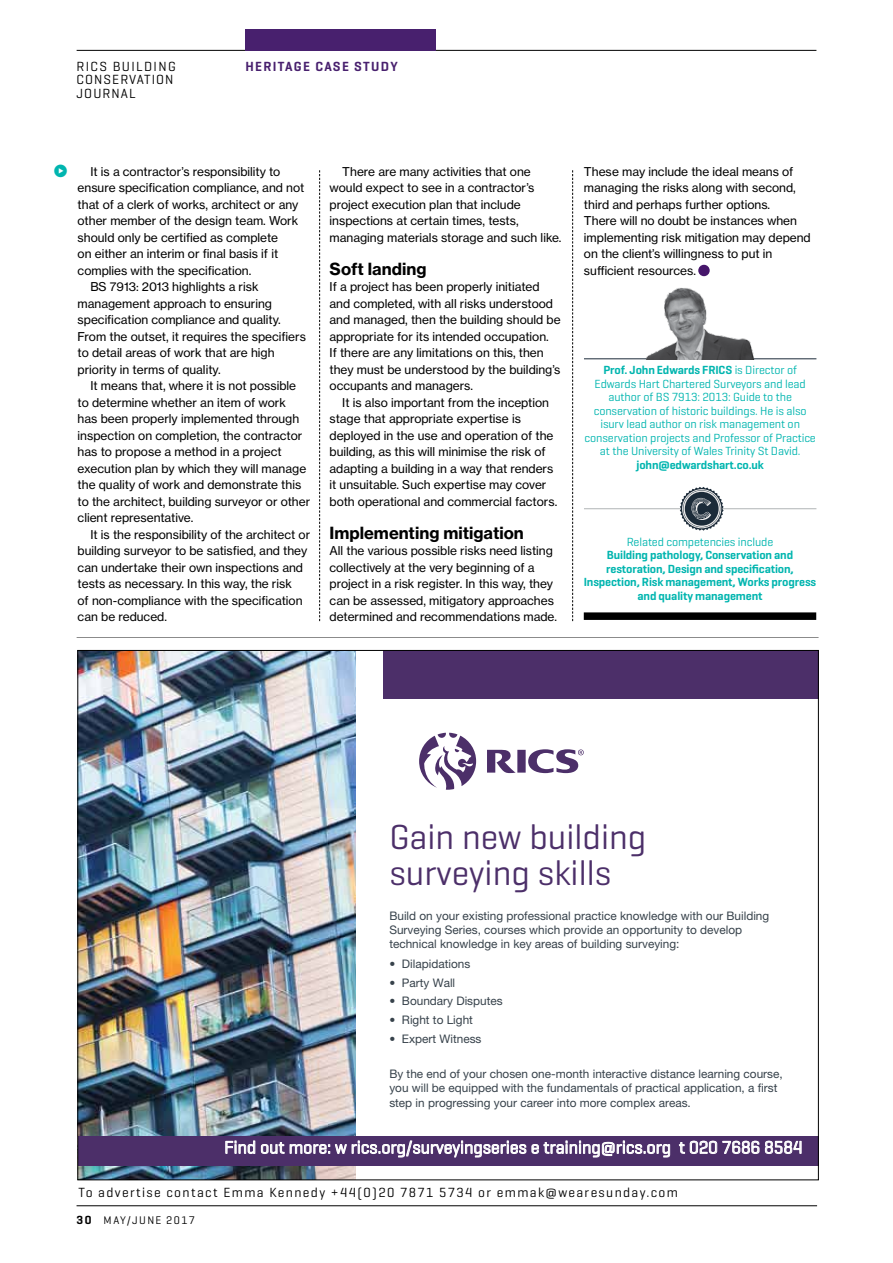
<style>
.page{position:relative;width:893px;height:1263px;background:#fff}
.page>*{position:absolute;margin:0;border:0;box-sizing:border-box;transform-origin:0 0}
.t1{font:35.4px/35.4px "Geogrotesque";color:#4c2f69}
.t2{font:18px "Acta Symbols Arrows";color:#00b5af}
.t3{font:17.7px "Geogrotesque";color:#fff}
.t4{font:16.5px "N Haas Grotesk TX Std 75 Bd";color:#000}
.t5{font:13.5px/13.5px "Geogrotesque";letter-spacing:.1em;color:#000}
.t6{font:600 13.5px "Geogrotesque";color:#48206e}
.t7{font:13.5px "Geogrotesque";letter-spacing:.08em;color:#000}
.t8{font:12px/16.5px "N Haas Grotesk TX Std 55 Rg";color:#000}
.t9{font:12px/13.5px "Geogrotesque";letter-spacing:-.01em;color:#00b5af;text-align:center}
.t10{font:600 12px/13.5px "Geogrotesque";letter-spacing:-.01em;color:#00b5af;text-align:center}
.t11{font:11.85px/14.1px "Helvetica Neue LT Std";color:#37424b}
.t12{font:11.25px "Geogrotesque";letter-spacing:.12em;color:#000}
.s1{font-weight:600}
.s2{font-family:"Helvetica Neue";font-weight:300}
.s3{font-weight:600;font-size:12px}
</style>
<div class="page">
<hr style="left:77px;top:50px;width:739px;height:1px;background:#000">
<div style="left:245px;top:29px;width:190px;height:21px;background:#48206e"></div>
<hr style="left:77px;top:1205px;width:740px;height:1px;background:#000">
<hr style="left:77px;top:637px;width:742px;height:1px;background:#000">
<hr style="left:584px;top:359px;width:232px;height:1px;background:#1c2b39">
<svg style="left:572px;top:170px;width:1px;height:451px"></svg>
<svg style="left:419px;top:733px;width:165px;height:57px"></svg>
<div style="left:383px;top:650px;width:435px;height:49px;background:#4c2f69"></div>
<img style="left:80px;top:652px;width:276px;height:526px">
<div style="left:78px;top:1136px;width:740px;height:29px;background:#4c2f69"></div>
<svg style="left:225px;top:1140px;width:30px;height:14px"></svg>
<svg style="left:261px;top:1135px;width:409px;height:23px"></svg>
<svg style="left:679px;top:1140px;width:123px;height:14px"></svg>
<svg style="left:319px;top:170px;width:1px;height:451px"></svg>
<img style="left:644px;top:288px;width:113px;height:71px">
<div style="left:584px;top:612px;width:232px;height:8px;background:#000"></div>
<hr style="left:584px;top:508px;width:232px;height:1px;background:#b1b4b6">
<svg style="left:680px;top:487px;width:44px;height:44px"></svg>
<svg style="left:698px;top:264px;width:12px;height:13px"></svg>
<p class="t5" style="left:77px;top:59px;width:54px">RICS Building conserva</p>
<p class="t5" style="left:144px;top:72px;width:16px">tion</p>
<p class="t7" style="left:77px;top:85px;width:61px">JOURNAL</p>
<p class="t6" style="left:245px;top:58px;width:19px">Heritage</p>
<p class="t6" style="left:315px;top:58px;width:18px">Case</p>
<p class="t6" style="left:354px;top:58px;width:19px">Study</p>
<h2 class="t2" style="left:53px;top:164px;width:16px">■</h2>
<p class="t8" style="left:90px;top:163px;width:192px">It is a contractor’s responsibility to</p>
<p class="t8" style="left:78px;top:179px;width:228px">ensure specification compliance, and not</p>
<p class="t8" style="left:78px;top:196px;width:222px">that of a clerk of works, architect or any</p>
<p class="t8" style="left:78px;top:212px;width:222px">other member of the design team. Work</p>
<p class="t8" style="left:78px;top:229px;width:202px">should only be certified as complete</p>
<p class="t8" style="left:78px;top:245px;width:202px">on either an interim or final basis if it</p>
<p class="t8" style="left:78px;top:262px;width:175px">complies with the specification.</p>
<p class="t8" style="left:90px;top:278px;width:170px">BS 7913: 2013 highlights a risk</p>
<p class="t8" style="left:78px;top:295px;width:196px">management approach to ensuring</p>
<p class="t8" style="left:78px;top:311px;width:205px">specification compliance and quality.</p>
<p class="t8" style="left:78px;top:328px;width:230px">From the outset, it requires the specifiers</p>
<p class="t8" style="left:78px;top:344px;width:198px">to detail areas of work that are high</p>
<p class="t8" style="left:78px;top:361px;width:145px">priority in terms of quality.</p>
<p class="t8" style="left:90px;top:377px;width:207px">It means that, where it is not possible</p>
<p class="t8" style="left:78px;top:394px;width:210px">to determine whether an item of work</p>
<p class="t8" style="left:78px;top:410px;width:223px">has been properly implemented through</p>
<p class="t8" style="left:78px;top:427px;width:226px">inspection on completion, the contractor</p>
<p class="t8" style="left:78px;top:443px;width:206px">has to propose a method in a project</p>
<p class="t8" style="left:78px;top:460px;width:230px">execution plan by which they will manage</p>
<p class="t8" style="left:78px;top:476px;width:225px">the quality of work and demonstrate this</p>
<p class="t8" style="left:78px;top:493px;width:234px">to the architect, building surveyor or other</p>
<p class="t8" style="left:78px;top:509px;width:117px">client representative.</p>
<p class="t8" style="left:90px;top:526px;width:221px">It is the responsibility of the architect or</p>
<p class="t8" style="left:78px;top:542px;width:231px">building surveyor to be satisfied, and they</p>
<p class="t8" style="left:78px;top:559px;width:227px">can undertake their own inspections and</p>
<p class="t8" style="left:78px;top:575px;width:216px">tests as necessary. In this way, the risk</p>
<p class="t8" style="left:78px;top:592px;width:226px">of non-compliance with the specification</p>
<p class="t8" style="left:78px;top:608px;width:91px">can be reduced.</p>
<p class="t8" style="left:330px;top:163px;width:233px;text-indent:13px">There are many activities that one would expect to see in a contractor’s project execution plan that include inspections at certain times, tests, managing materials storage and such like.</p>
<h3 class="t4" style="left:330px;top:258px;width:98px">Soft landing</h3>
<p class="t8" style="left:330px;top:278px;width:233px">If a project has been properly initiated and completed, with all risks understood and managed, then the building should be appropriate for its intended occupation.<br>If there are any limitations on this, then they must be understood by the building’s occupants and managers.</p>
<p class="t8" style="left:330px;top:394px;width:229px;text-indent:13px">It is also important from the inception stage that appropriate expertise is deployed in the use and operation of the building, as this will minimise the risk of adapting a building in a way that renders it unsuitable. Such expertise may cover both operational and commercial factors.</p>
<h3 class="t4" style="left:330px;top:522px;width:196px">Implementing mitigation</h3>
<p class="t8" style="left:330px;top:542px;width:229px">All the various possible risks need listing collectively at the very beginning of a project in a risk register. In this way, they can be assessed, mitigatory approaches determined and recommendations made.</p>
<p class="t8" style="left:584px;top:163px;width:228px">These may include the ideal means of managing the risks along with second, third and perhaps further options.<br>There will no doubt be instances when implementing risk mitigation may depend on the client’s willingness to put in sufficient resources.</p>
<p class="t9" style="left:585px;top:363px;width:233px"><span class="s1">Prof. John Edwards FRICS</span> is Director of Edwards Hart Chartered Surveyors and lead author of BS 7913: 2013: Guide to the conservation of historic buildings. He is also isurv lead author on risk management on conservation projects and Professor of Practice at the University of Wales Trinity St David.</p>
<p class="t10" style="left:636px;top:457px;width:129px">john@edwardshart.co.uk</p>
<p class="t9" style="left:627px;top:534px;width:148px">Related competencies include</p>
<p class="t10" style="left:584px;top:548px;width:234px">Building pathology, Conservation and restoration, Design and specification, Inspection, Risk management, Works progress and quality management</p>
<h1 class="t1" style="left:389px;top:818px;width:259px">Gain new building surveying skills</h1>
<p class="t11" style="left:389px;top:909px;width:381px">Build on your existing professional practice knowledge with our Building<br>Surveying Series, courses which provide an opportunity to develop technical knowledge in key areas of building surveying:</p>
<p class="t11" style="left:389px;top:956px;width:82px"><span class="s2">•</span> Dilapidations</p>
<p class="t11" style="left:389px;top:975px;width:67px"><span class="s2">•</span> Party Wall</p>
<p class="t11" style="left:389px;top:994px;width:115px"><span class="s2">•</span> Boundary Disputes</p>
<p class="t11" style="left:389px;top:1013px;width:85px"><span class="s2">•</span> Right to Light</p>
<p class="t11" style="left:389px;top:1031px;width:94px"><span class="s2">•</span> Expert Witness</p>
<p class="t11" style="left:389px;top:1066px;width:395px">By the end of your chosen one-month interactive distance learning course, you will be equipped with the fundamentals of practical application, a first step in progressing your career into more complex areas.</p>
<h3 class="t3" style="left:224px;top:1136px;width:580px">Find out more: w rics.org/surveyingseries e training@rics.org t 020 7686 8584</h3>
<p class="t5" style="left:79px;top:1185px;width:601px">To advertise contact Emma Kennedy +44(0)20 7871 5734 or emmak@wearesunday.com</p>
<p class="t12" style="left:77px;top:1213px;width:120px"><span class="s3">30</span> MAy/JUNE 2017</p>
</div>
